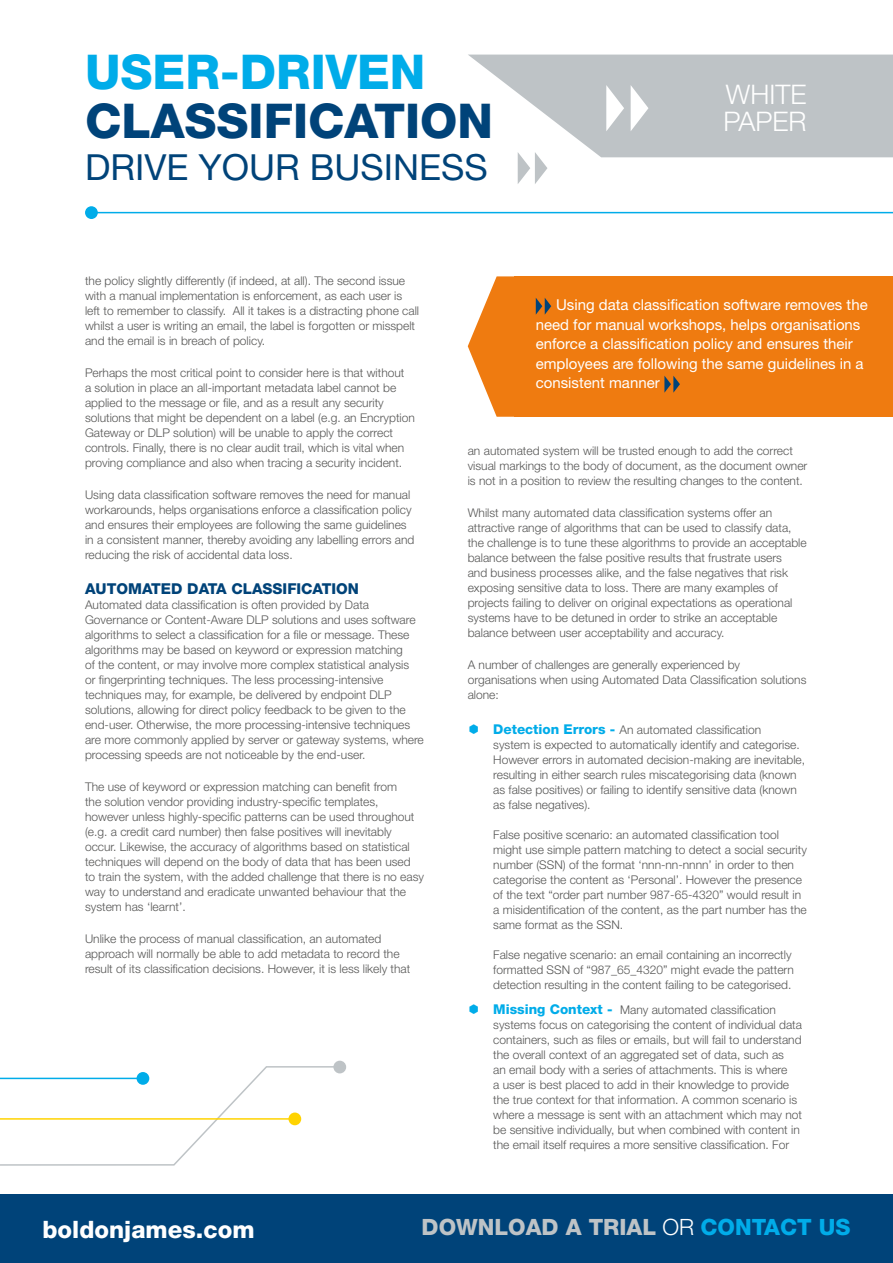
<style>
.page{position:relative;width:893px;height:1263px;background:#fff}
.page>*{position:absolute;margin:0;border:0;box-sizing:border-box;transform-origin:0 0}
.t1{font:800 48px "Helvetica Neue LT Std";color:#004379}
.t2{font:800 48px "Helvetica Neue LT Std";color:#00ace9}
.t3{font:36px "Helvetica Neue LT Std";color:#004379}
.t4{font:300 27px/27px "Helvetica Neue LT Std";color:#fff}
.t5{font:800 24px "Helvetica Neue LT Std";color:#fff}
.t6{font:800 22.5px "Helvetica Neue LT Std";color:#bec3c6}
.t7{font:15px/19.5px "Helvetica Neue LT Std";color:#fff}
.t8{font:800 15px "Helvetica Neue LT Std";color:#004379}
.t9{font:300 12px/15px "Helvetica Neue LT Std";color:#575756}
.s1{font-weight:800;font-size:13.5px;color:#00ace9}
.s2{font-weight:300;color:#fff}
.s3{color:#00ace9}
</style>
<div class="page">
<hr style="left:95px;top:212px;width:798px;height:1px;background:#00ace9">
<div style="left:85px;top:206px;width:13px;height:13px;background:#00ace9;border-radius:50%"></div>
<div style="left:514px;top:276px;width:379px;height:141px;background:#ef7b10"></div>
<svg style="left:468px;top:276px;width:83px;height:141px"></svg>
<svg style="left:664px;top:376px;width:16px;height:17px"></svg>
<div style="left:333px;top:1061px;width:13px;height:12px;background:#bec3c6;border-radius:50%"></div>
<svg style="left:0;top:1065px;width:342px;height:101px"></svg>
<hr style="left:0;top:1118px;width:291px;height:2px;background:#ffd300">
<div style="left:288px;top:1112px;width:13px;height:13px;background:#ffd300;border-radius:50%"></div>
<div style="left:0;top:1194px;width:893px;height:69px;background:#004379"></div>
<svg style="left:468px;top:55px;width:425px;height:129px"></svg>
<h1 class="t2" style="left:85px;top:43px;width:342px">USER-DRIVEN</h1>
<h1 class="t1" style="left:85px;top:93px;width:410px">CLASSIFICATION</h1>
<h2 class="t3" style="left:85px;top:146px;width:404px">DRIVE YOUR BUSINESS</h2>
<h3 class="t4" style="left:723px;top:81px;width:85px">WHITE<br>PAPER</h3>
<p class="t9" style="left:85px;top:273px;width:336px">the policy slightly differently (if indeed, at all). The second issue with a manual implementation is enforcement, as each user is left to remember to classify. All it takes is a distracting phone call whilst a user is writing an email, the label is forgotten or misspelt and the email is in breach of policy.</p>
<p class="t9" style="left:85px;top:365px;width:331px">Perhaps the most critical point to consider here is that without<br>a solution in place an all-important metadata label cannot be applied to the message or file, and as a result any security solutions that might be dependent on a label (e.g. an Encryption Gateway or DLP solution) will be unable to apply the correct controls. Finally, there is no clear audit trail, which is vital when proving compliance and also when tracing a security incident.</p>
<p class="t9" style="left:85px;top:487px;width:331px">Using data classification software removes the need for manual workarounds, helps organisations enforce a classification policy and ensures their employees are following the same guidelines in a consistent manner, thereby avoiding any labelling errors and reducing the risk of accidental data loss.</p>
<p class="t8" style="left:85px;top:580px;width:275px">AUTOMATED DATA CLASSIFICATION</p>
<p class="t9" style="left:85px;top:597px;width:340px">Automated data classification is often provided by Data Governance or Content-Aware DLP solutions and uses software algorithms to select a classification for a file or message. These algorithms may be based on keyword or expression matching<br>of the content, or may involve more complex statistical analysis<br>or fingerprinting techniques. The less processing-intensive techniques may, for example, be delivered by endpoint DLP solutions, allowing for direct policy feedback to be given to the end-user. Otherwise, the more processing-intensive techniques are more commonly applied by server or gateway systems, where processing speeds are not noticeable by the end-user.</p>
<p class="t9" style="left:85px;top:779px;width:340px">The use of keyword or expression matching can benefit from<br>the solution vendor providing industry-specific templates, however unless highly-specific patterns can be used throughout (e.g. a credit card number) then false positives will inevitably occur. Likewise, the accuracy of algorithms based on statistical techniques will depend on the body of data that has been used<br>to train the system, with the added challenge that there is no easy way to understand and eradicate unwanted behaviour that the system has ‘learnt’.</p>
<p class="t9" style="left:85px;top:931px;width:327px">Unlike the process of manual classification, an automated approach will normally be able to add metadata to record the result of its classification decisions. However, it is less likely that</p>
<p class="t7" style="left:536px;top:295px;width:333px;text-indent:20px">Using data classification software removes the need for manual workshops, helps organisations enforce a classification policy and ensures their employees are following the same guidelines in a consistent manner</p>
<p class="t9" style="left:468px;top:443px;width:341px">an automated system will be trusted enough to add the correct visual markings to the body of document, as the document owner is not in a position to review the resulting changes to the content.</p>
<p class="t9" style="left:468px;top:505px;width:340px">Whilst many automated data classification systems offer an attractive range of algorithms that can be used to classify data, the challenge is to tune these algorithms to provide an acceptable balance between the false positive results that frustrate users<br>and business processes alike, and the false negatives that risk exposing sensitive data to loss. There are many examples of projects failing to deliver on original expectations as operational systems have to be detuned in order to strike an acceptable balance between user acceptability and accuracy.</p>
<p class="t9" style="left:468px;top:657px;width:340px">A number of challenges are generally experienced by organisations when using Automated Data Classification solutions alone:</p>
<p class="t9" style="left:493px;top:722px;width:313px"><span class="s1">Detection Errors -</span> An automated classification<br>system is expected to automatically identify and categorise.<br>However errors in automated decision-making are inevitable, resulting in either search rules miscategorising data (known as false positives) or failing to identify sensitive data (known as false negatives).</p>
<p class="t9" style="left:493px;top:827px;width:315px">False positive scenario: an automated classification tool might use simple pattern matching to detect a social security number (SSN) of the format ‘nnn-nn-nnnn’ in order to then categorise the content as ‘Personal’. However the presence of the text “order part number 987-65-4320” would result in a misidentification of the content, as the part number has the same format as the SSN.</p>
<p class="t9" style="left:493px;top:947px;width:302px">False negative scenario: an email containing an incorrectly formatted SSN of “987_65_4320” might evade the pattern detection resulting in the content failing to be categorised.</p>
<p class="t9" style="left:493px;top:1001px;width:310px"><span class="s1">Missing Context -</span> Many automated classification systems focus on categorising the content of individual data containers, such as files or emails, but will fail to understand the overall context of an aggregated set of data, such as<br>an email body with a series of attachments. This is where<br>a user is best placed to add in their knowledge to provide the true context for that information. A common scenario is where a message is sent with an attachment which may not be sensitive individually, but when combined with content in the email itself requires a more sensitive classification. For</p>
<h3 class="t5" style="left:43px;top:1215px;width:214px">boldonjames.com</h3>
<h3 class="t6" style="left:422px;top:1214px;width:430px">DOWNLOAD A TRIAL <span class="s2">OR</span> <span class="s3">CONTACT US</span></h3>
</div>
